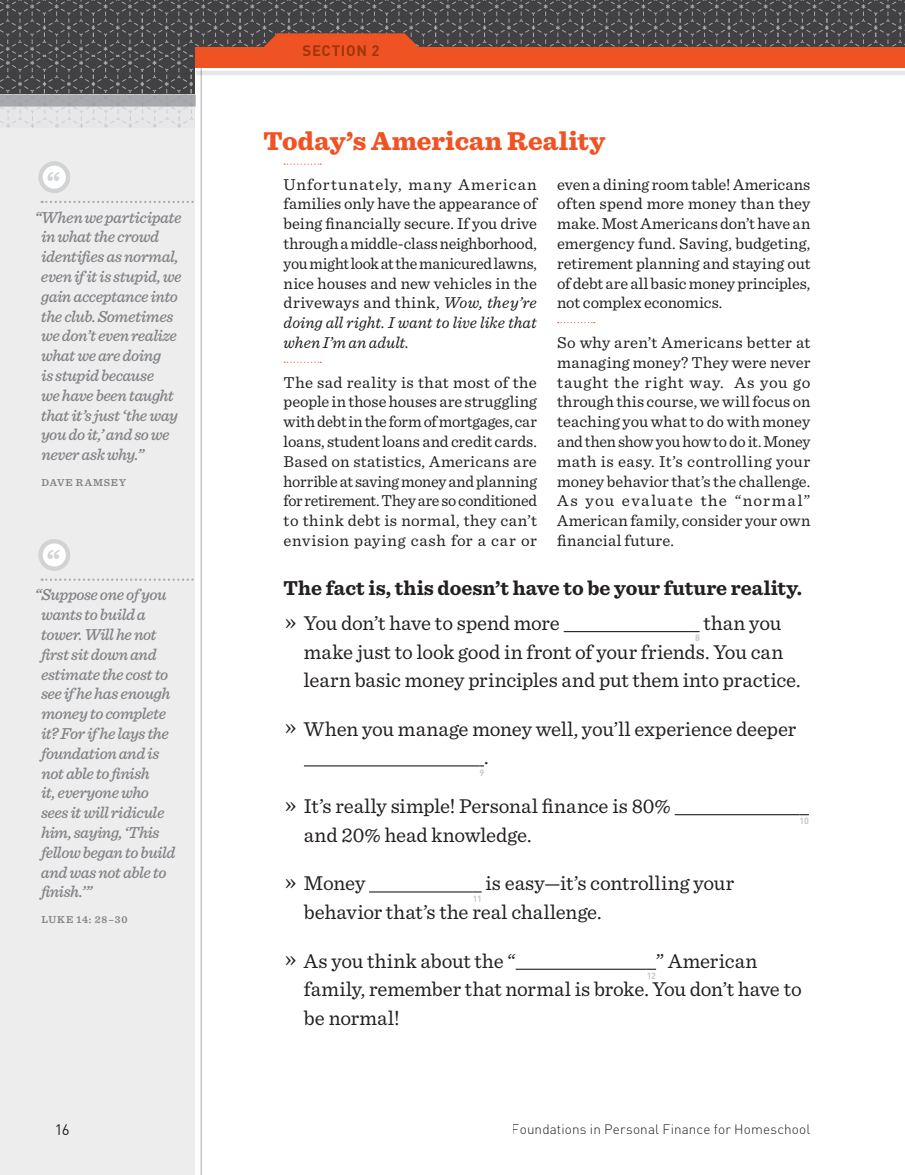
<style>
.page{position:relative;width:905px;height:1175px;background:#fff}
.page>*{position:absolute;margin:0;border:0;box-sizing:border-box;transform-origin:0 0}
.t1{font:700 28.05px "Sentinel";color:#d1d3d4}
.t2{font:900 27px "Sentinel";color:#f05323}
.t3{font:21px/28.5px "Sentinel";letter-spacing:-.005em;color:#231f20}
.t4{font:700 21px/35.2px "Sentinel";color:#231f20}
.t5{font:16.5px/19.8px "Sentinel";letter-spacing:.01em;color:#231f20;text-align:justify}
.t6{font:italic 500 16.5px/19.8px "Sentinel";letter-spacing:-.03em;color:#808285}
.t7{font:700 15px "DIN Pro";letter-spacing:.04em;color:#9f350e}
.t8{font:15px "DIN Pro";color:#231f20}
.t9{font:300 13.5px "DIN Pro";letter-spacing:.01em;color:#231f20}
.t10{font:600 10.5px "Sentinel";letter-spacing:.075em;color:#808285}
.t11{font:700 9px "DIN Pro";color:#c7c8ca}
.s1{font-style:italic}
.s2{font-weight:400;font-size:24px}
.s3{font-weight:400}
.s4{font-size:24px}
</style>
<div class="page">
<div style="left:0;top:94px;width:196px;height:1080px;background:#ededee"></div>
<div style="left:41px;top:163px;width:27px;height:28px;background:#fff;border-radius:50%"></div>
<div style="left:38px;top:161px;width:32px;height:32px;border:4px solid #d1d3d4;border-radius:50%"></div>
<svg style="left:42px;top:201px;width:154px;height:2px"></svg>
<div style="left:41px;top:541px;width:27px;height:27px;background:#fff;border-radius:50%"></div>
<div style="left:38px;top:539px;width:32px;height:32px;border:4px solid #d1d3d4;border-radius:50%"></div>
<svg style="left:42px;top:578px;width:154px;height:3px"></svg>
<hr style="left:201px;top:68px;width:1px;height:1106px;background:#a7a9ac">
<svg style="left:284px;top:164px;width:37px;height:1px"></svg>
<svg style="left:284px;top:362px;width:37px;height:1px"></svg>
<svg style="left:557px;top:322px;width:37px;height:1px"></svg>
<hr style="left:563px;top:631px;width:132px;height:1px;background:#231f20">
<hr style="left:304px;top:765px;width:175px;height:1px;background:#231f20">
<hr style="left:674px;top:814px;width:125px;height:1px;background:#231f20">
<hr style="left:369px;top:891px;width:104px;height:1px;background:#231f20">
<hr style="left:515px;top:968px;width:131px;height:1px;background:#231f20">
<svg style="left:0;top:0;width:904px;height:127px"></svg>
<h1 class="t1" style="left:47px;top:159px;width:15px">“</h1>
<p class="t6" style="left:41px;top:206px;width:142px;text-indent:-6px">“When we participate in what the crowd identifies as normal, even if it is stupid, we gain acceptance into the club. Sometimes we don’t even realize what we are doing<br>is stupid because<br>we have been taught that it’s just ‘the way you do it,’ and so we never ask why.”</p>
<p class="t10" style="left:41px;top:474px;width:86px">DAVE RAMSEY</p>
<h1 class="t1" style="left:47px;top:537px;width:15px">“</h1>
<p class="t6" style="left:41px;top:584px;width:136px;text-indent:-6px">“Suppose one of you wants to build a tower. Will he not first sit down and estimate the cost to see if he has enough money to complete it? For if he lays the foundation and is not able to finish<br>it, everyone who sees it will ridicule him, saying, ‘This fellow began to build and was not able to finish.’”</p>
<p class="t10" style="left:41px;top:911px;width:88px">LUKE 14: 28–30</p>
<p class="t7" style="left:302px;top:40px;width:78px">SECTION 2</p>
<h2 class="t2" style="left:263px;top:119px;width:343px">Today’s American Reality</h2>
<p class="t5" style="left:284px;top:173px;width:255px">Unfortunately, many American families only have the appearance of being financially secure. If you drive through a middle-class neighborhood, you might look at the manicured lawns, nice houses and new vehicles in the driveways and think, <span class="s1">Wow, they’re doing all right. I want to live like that when I’m an adult.</span></p>
<p class="t5" style="left:284px;top:371px;width:255px">The sad reality is that most of the people in those houses are struggling with debt in the form of mortgages, car loans, student loans and credit cards.<br>Based on statistics, Americans are horrible at saving money and planning for retirement. They are so conditioned to think debt is normal, they can’t envision paying cash for a car or</p>
<p class="t5" style="left:557px;top:173px;width:255px">even a dining room table! Americans often spend more money than they make. Most Americans don’t have an emergency fund. Saving, budgeting, retirement planning and staying out of debt are all basic money principles, not complex economics.</p>
<p class="t5" style="left:557px;top:331px;width:255px">So why aren’t Americans better at managing money? They were never taught the right way. As you go through this course, we will focus on teaching you what to do with money and then show you how to do it. Money math is easy. It’s controlling your money behavior that’s the challenge.<br>As you evaluate the “normal” American family, consider your own financial future.</p>
<p class="t4" style="left:284px;top:569px;width:520px">The fact is, this doesn’t have to be your future reality. <span class="s2">»</span> <span class="s3">You don’t have to spend more</span></p>
<p class="t11" style="left:695px;top:632px;width:6px">8</p>
<p class="t3" style="left:304px;top:607px;width:498px;text-indent:399px">than you make just to look good in front of your friends. You can learn basic money principles and put them into practice.</p>
<p class="t3" style="left:285px;top:713px;width:513px"><span class="s4">»</span> When you manage money well, you’ll experience deeper</p>
<p class="t11" style="left:479px;top:766px;width:6px">9</p>
<p class="t3" style="left:484px;top:742px;width:6px">.</p>
<p class="t3" style="left:285px;top:790px;width:388px"><span class="s4">»</span> It’s really simple! Personal finance is 80%</p>
<p class="t11" style="left:799px;top:815px;width:11px">10</p>
<p class="t3" style="left:304px;top:819px;width:229px">and 20% head knowledge.</p>
<p class="t3" style="left:285px;top:868px;width:82px"><span class="s4">»</span> Money</p>
<p class="t11" style="left:473px;top:892px;width:11px">11</p>
<p class="t3" style="left:304px;top:868px;width:432px;text-indent:181px">is easy—it’s controlling your behavior that’s the real challenge.</p>
<p class="t3" style="left:285px;top:945px;width:232px"><span class="s4">»</span> As you think about the “</p>
<p class="t11" style="left:646px;top:969px;width:11px">12</p>
<p class="t3" style="left:304px;top:945px;width:499px;text-indent:352px">” American family, remember that normal is broke. You don’t have to be normal!</p>
<p class="t8" style="left:54px;top:1119px;width:17px">16</p>
<p class="t9" style="left:490px;top:1119px;width:321px">Foundations i Personal Finance High School Edition</p>
<p class="t9" style="left:512px;top:1119px;width:300px">Foundations in Personal Finance for Homeschool</p>
</div>
